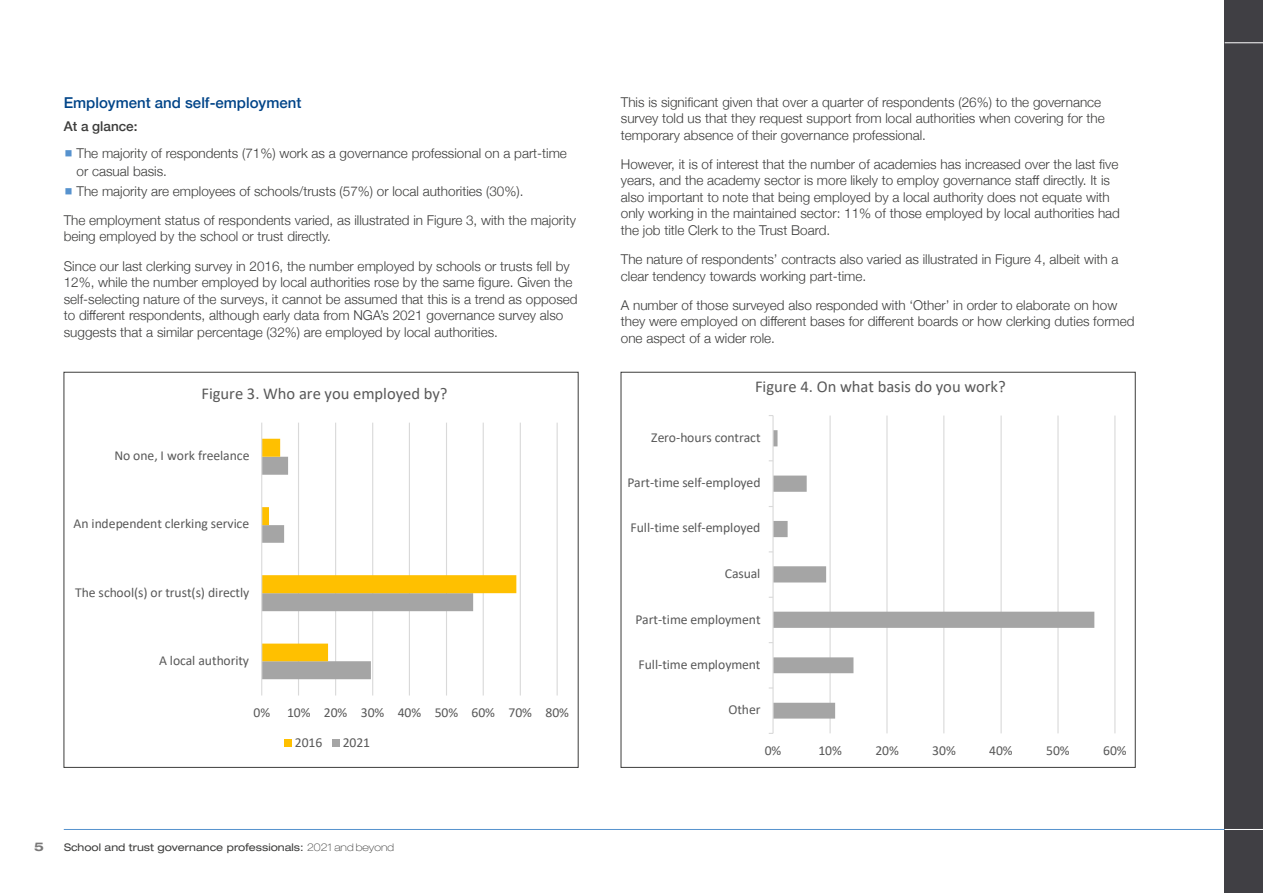
<style>
.page{position:relative;width:1263px;height:893px;background:#fff}
.page>*{position:absolute;margin:0;border:0;box-sizing:border-box;transform-origin:0 0}
.t1{font:16.5px "Calibri";color:#595959}
._5__Subs_Level_1{font:500 15px "Helvetica Neue";color:#048}
.t2{font:13.65px "Calibri";letter-spacing:-.005em;color:#595959}
._4__Main_Text{font:300 13.5px/16.5px "Helvetica Neue";color:#3c3c3b}
._4__Main_Text-2{font:500 13.5px "Helvetica Neue";color:#3c3c3b}
.t3{font:700 expanded 12px "Helvetica Neue";color:#797878}
.t4{font:expanded 10.5px "Helvetica Neue";color:#3c3c3b}
.s1{color:#5692ce}
.s2{font-weight:100}
</style>
<div class="page">
<div style="left:1225px;top:0;width:38px;height:893px;background:#403f44"></div>
<hr style="left:64px;top:829px;width:1161px;height:1px;background:#5692ce">
<hr style="left:1225px;top:829px;width:38px;height:1px;background:#fff">
<hr style="left:1225px;top:43px;width:38px;height:1px;background:#fff">
<hr style="left:298px;top:423px;width:1px;height:272px;background:#d9d9d9">
<hr style="left:335px;top:423px;width:1px;height:272px;background:#d9d9d9">
<hr style="left:372px;top:423px;width:1px;height:272px;background:#d9d9d9">
<hr style="left:409px;top:423px;width:1px;height:272px;background:#d9d9d9">
<hr style="left:446px;top:423px;width:1px;height:272px;background:#d9d9d9">
<hr style="left:483px;top:423px;width:1px;height:272px;background:#d9d9d9">
<hr style="left:520px;top:423px;width:1px;height:272px;background:#d9d9d9">
<hr style="left:557px;top:423px;width:1px;height:272px;background:#d9d9d9">
<svg style="left:262px;top:661px;width:112px;height:18px;background:#a8a8a6"></svg>
<svg style="left:262px;top:439px;width:254px;height:222px"></svg>
<hr style="left:261px;top:423px;width:1px;height:272px;background:#d9d9d9">
<div style="left:284px;top:739px;width:8px;height:8px;background:#ffc000"></div>
<div style="left:332px;top:739px;width:8px;height:8px;background:#a5a5a5"></div>
<hr style="left:829px;top:416px;width:2px;height:317px;background:#d9d9d9">
<hr style="left:886px;top:416px;width:1px;height:317px;background:#d9d9d9">
<hr style="left:943px;top:416px;width:1px;height:317px;background:#d9d9d9">
<hr style="left:1000px;top:416px;width:2px;height:317px;background:#d9d9d9">
<hr style="left:1057px;top:416px;width:1px;height:317px;background:#d9d9d9">
<hr style="left:1114px;top:416px;width:1px;height:317px;background:#d9d9d9">
<svg style="left:774px;top:430px;width:320px;height:289px"></svg>
<hr style="left:772px;top:416px;width:2px;height:317px;background:#d9d9d9">
<p class="_5__Subs_Level_1" style="left:64px;top:91px;width:239px">Employment and self-employment</p>
<p class="_4__Main_Text-2" style="left:64px;top:115px;width:75px">At a glance:</p>
<p class="_4__Main_Text" style="left:77px;top:143px;width:492px;line-height:18px;text-indent:-13px"><span class="s1">▪</span> The majority of respondents (71%) work as a governance professional on a part-time or casual basis.</p>
<p class="_4__Main_Text" style="left:64px;top:182px;width:461px"><span class="s1">▪</span> The majority are employees of schools/trusts (57%) or local authorities (30%).</p>
<p class="_4__Main_Text" style="left:64px;top:211px;width:514px">The employment status of respondents varied, as illustrated in Figure 3, with the majority being employed by the school or trust directly.</p>
<p class="_4__Main_Text" style="left:64px;top:257px;width:515px">Since our last clerking survey in 2016, the number employed by schools or trusts fell by 12%, while the number employed by local authorities rose by the same figure. Given the self-selecting nature of the surveys, it cannot be assumed that this is a trend as opposed to different respondents, although early data from NGA’s 2021 governance survey also suggests that a similar percentage (32%) are employed by local authorities.</p>
<p class="t1" style="left:201px;top:383px;width:248px">Figure 3. Who are you employed by?</p>
<p class="t2" style="left:114px;top:446px;width:137px">No one, I work freelance</p>
<p class="t2" style="left:74px;top:514px;width:177px">An independent clerking service</p>
<p class="t2" style="left:75px;top:583px;width:175px">The school(s) or trust(s) directly</p>
<p class="t2" style="left:159px;top:651px;width:92px">A local authority</p>
<p class="t2" style="left:253px;top:703px;width:317px">0% 10% 20% 30% 40% 50% 60% 70% 80%</p>
<p class="t2" style="left:295px;top:732px;width:29px">2016</p>
<p class="t2" style="left:343px;top:732px;width:29px">2021</p>
<p class="t3" style="left:34px;top:840px;width:11px">5</p>
<p class="t4" style="left:64px;top:841px;width:332px">School and trust governance professionals: <span class="s2">2021 and beyond</span></p>
<p class="_4__Main_Text" style="left:621px;top:93px;width:485px">This is significant given that over a quarter of respondents (26%) to the governance survey told us that they request support from local authorities when covering for the temporary absence of their governance professional.</p>
<p class="_4__Main_Text" style="left:621px;top:155px;width:501px">However, it is of interest that the number of academies has increased over the last five years, and the academy sector is more likely to employ governance staff directly. It is also important to note that being employed by a local authority does not equate with only working in the maintained sector: 11% of those employed by local authorities had the job title Clerk to the Trust Board.</p>
<p class="_4__Main_Text" style="left:621px;top:250px;width:499px">The nature of respondents’ contracts also varied as illustrated in Figure 4, albeit with a clear tendency towards working part-time.</p>
<p class="_4__Main_Text" style="left:621px;top:296px;width:515px">A number of those surveyed also responded with ‘Other’ in order to elaborate on how they were employed on different bases for different boards or how clerking duties formed one aspect of a wider role.</p>
<p class="t1" style="left:755px;top:375px;width:252px">Figure 4. On what basis do you work?</p>
<p class="t2" style="left:651px;top:428px;width:111px">Zero-hours contract</p>
<p class="t2" style="left:627px;top:473px;width:135px">Part-time self-employed</p>
<p class="t2" style="left:631px;top:518px;width:131px">Full-time self-employed</p>
<p class="t2" style="left:725px;top:564px;width:37px">Casual</p>
<p class="t2" style="left:635px;top:609px;width:127px">Part-time employment</p>
<p class="t2" style="left:639px;top:655px;width:123px">Full-time employment</p>
<p class="t2" style="left:728px;top:700px;width:34px">Other</p>
<p class="t2" style="left:765px;top:741px;width:18px">0%</p>
<p class="t2" style="left:818px;top:741px;width:25px">10%</p>
<p class="t2" style="left:875px;top:741px;width:25px">20%</p>
<p class="t2" style="left:932px;top:741px;width:25px">30%</p>
<p class="t2" style="left:989px;top:741px;width:25px">40%</p>
<p class="t2" style="left:1046px;top:741px;width:25px">50%</p>
<p class="t2" style="left:1103px;top:741px;width:25px">60%</p>
</div>
